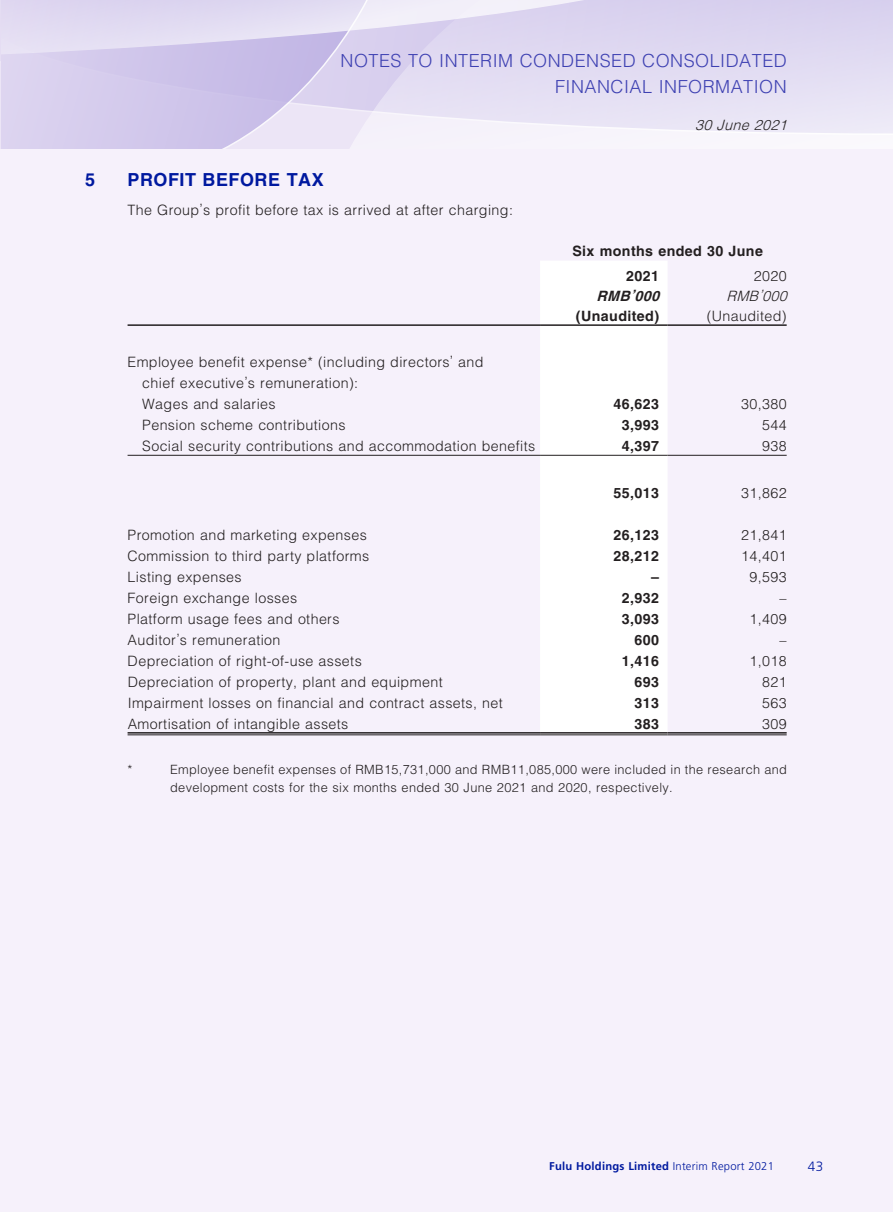
<style>
.page{position:relative;width:893px;height:1212px;background:#fff}
.page>*{position:absolute;margin:0;border:0;box-sizing:border-box;transform-origin:0 0}
.t1{font:300 18px/25.7px "Helvetica LT Std";letter-spacing:.03em;color:#3e41b2;text-align:right}
.t2{font:700 18px "Helvetica LT Std";letter-spacing:.03em;color:#00199f}
.t3{font:300 14.25px/21px "Helvetica LT Std";letter-spacing:.03em;color:#231f20}
.t4{font:700 14.25px/24.8px "Helvetica LT Std";letter-spacing:.03em;color:#231f20}
.t5{font:italic 300 14.25px "Helvetica LT Std";color:#231f20}
.t6{font:italic 700 14.25px "Helvetica LT Std";color:#231f20}
.t7{font:300 13.5px "Frutiger LT Std";color:#00199f}
.t8{font:300 12.75px/18px "Helvetica LT Std";letter-spacing:.025em;color:#231f20}
.t9{font:700 11.25px "Frutiger LT Std";letter-spacing:.02em;color:#00199f}
.s1{font-weight:300}
</style>
<div class="page">
<svg style="left:1px;top:58px;width:327px;height:92px;background:#d4cbec"></svg>
<svg style="left:328px;top:58px;width:565px;height:92px"></svg>
<svg style="left:1px;top:0;width:892px;height:58px;background:#ddd6f0"></svg>
<div style="left:0;top:150px;width:893px;height:1062px;background:#f6f1fb"></div>
<div style="left:540px;top:261px;width:128px;height:473px;background:#fff"></div>
<hr style="left:128px;top:324px;width:412px;height:2px;background:#231f20">
<hr style="left:540px;top:324px;width:128px;height:2px;background:#231f20">
<hr style="left:668px;top:324px;width:119px;height:2px;background:#231f20">
<hr style="left:128px;top:455px;width:412px;height:1px;background:#231f20">
<hr style="left:540px;top:455px;width:128px;height:1px;background:#231f20">
<hr style="left:668px;top:455px;width:119px;height:1px;background:#231f20">
<hr style="left:128px;top:732px;width:412px;height:1px;background:#231f20">
<hr style="left:128px;top:734px;width:412px;height:1px;background:#231f20">
<hr style="left:540px;top:732px;width:128px;height:1px;background:#231f20">
<hr style="left:540px;top:734px;width:128px;height:1px;background:#231f20">
<hr style="left:668px;top:732px;width:119px;height:1px;background:#231f20">
<hr style="left:668px;top:734px;width:119px;height:1px;background:#231f20">
<svg style="left:0;top:0;width:1px;height:150px"></svg>
<p class="t1" style="left:341px;top:48px;width:448px">NOTES TO INTERIM CONDENSED CONSOLIDATED<br>FINANCIAL INFORMATION</p>
<p class="t5" style="left:695px;top:116px;width:98px">30 June 2021</p>
<p class="t2" style="left:85px;top:169px;width:12px">5</p>
<p class="t2" style="left:128px;top:169px;width:198px">PROFIT BEFORE TAX</p>
<p class="t3" style="left:128px;top:199px;width:387px">The Group’s profit before tax is arrived at after charging:</p>
<p class="t3" style="left:142px;top:351px;width:343px;text-indent:-15px">Employee benefit expense* (including directors’ and chief executive’s remuneration):<br>Wages and salaries</p>
<p class="t4" style="left:626px;top:238px;width:138px;text-indent:-54px">Six months ended 30 June<br>2021</p>
<p class="t3" style="left:754px;top:265px;width:34px">2020</p>
<p class="t6" style="left:597px;top:287px;width:69px">RMB’000</p>
<p class="t5" style="left:726px;top:287px;width:66px">RMB’000</p>
<p class="t4" style="left:576px;top:304px;width:85px">(Unaudited)</p>
<p class="t3" style="left:707px;top:306px;width:81px">(Unaudited)</p>
<p class="t4" style="left:614px;top:391px;width:47px">46,623</p>
<p class="t3" style="left:741px;top:393px;width:47px">30,380</p>
<p class="t3" style="left:142px;top:414px;width:205px">Pension scheme contributions</p>
<p class="t4" style="left:622px;top:412px;width:39px">3,993</p>
<p class="t3" style="left:762px;top:414px;width:26px">544</p>
<p class="t3" style="left:142px;top:435px;width:395px">Social security contributions and accommodation benefits</p>
<p class="t4" style="left:622px;top:433px;width:39px">4,397</p>
<p class="t3" style="left:762px;top:435px;width:26px">938</p>
<p class="t4" style="left:613px;top:480px;width:47px">55,013</p>
<p class="t3" style="left:741px;top:482px;width:47px">31,862</p>
<p class="t3" style="left:128px;top:524px;width:241px">Promotion and marketing expenses</p>
<p class="t4" style="left:614px;top:522px;width:47px">26,123</p>
<p class="t3" style="left:741px;top:524px;width:47px">21,841</p>
<p class="t3" style="left:128px;top:545px;width:243px">Commission to third party platforms</p>
<p class="t4" style="left:614px;top:543px;width:47px">28,212</p>
<p class="t3" style="left:741px;top:545px;width:47px">14,401</p>
<p class="t3" style="left:128px;top:566px;width:116px">Listing expenses</p>
<p class="t4" style="left:651px;top:564px;width:9px">–</p>
<p class="t3" style="left:749px;top:566px;width:39px">9,593</p>
<p class="t3" style="left:128px;top:587px;width:171px">Foreign exchange losses</p>
<p class="t4" style="left:622px;top:585px;width:39px">2,932</p>
<p class="t3" style="left:780px;top:587px;width:9px">–</p>
<p class="t3" style="left:128px;top:608px;width:213px">Platform usage fees and others</p>
<p class="t4" style="left:622px;top:606px;width:39px">3,093</p>
<p class="t3" style="left:749px;top:608px;width:39px">1,409</p>
<p class="t3" style="left:128px;top:629px;width:154px">Auditor’s remuneration</p>
<p class="t4" style="left:635px;top:627px;width:26px">600</p>
<p class="t3" style="left:780px;top:629px;width:9px">–</p>
<p class="t3" style="left:128px;top:650px;width:236px">Depreciation of right-of-use assets</p>
<p class="t4" style="left:622px;top:648px;width:39px">1,416</p>
<p class="t3" style="left:749px;top:650px;width:39px">1,018</p>
<p class="t3" style="left:128px;top:671px;width:316px">Depreciation of property, plant and equipment</p>
<p class="t4" style="left:635px;top:669px;width:26px">693</p>
<p class="t3" style="left:762px;top:671px;width:26px">821</p>
<p class="t3" style="left:128px;top:692px;width:377px">Impairment losses on financial and contract assets, net</p>
<p class="t4" style="left:635px;top:690px;width:26px">313</p>
<p class="t3" style="left:762px;top:692px;width:26px">563</p>
<p class="t3" style="left:128px;top:713px;width:222px">Amortisation of intangible assets</p>
<p class="t4" style="left:635px;top:711px;width:26px">383</p>
<p class="t3" style="left:762px;top:713px;width:26px">309</p>
<p class="t8" style="left:128px;top:760px;width:6px">*</p>
<p class="t8" style="left:170px;top:760px;width:618px">Employee benefit expenses of RMB15,731,000 and RMB11,085,000 were included in the research and development costs for the six months ended 30 June 2021 and 2020, respectively.</p>
<p class="t9" style="left:549px;top:1160px;width:226px">Fulu Holdings Limited <span class="s1">Interim Report 2021</span></p>
<p class="t7" style="left:808px;top:1159px;width:17px">43</p>
</div>
